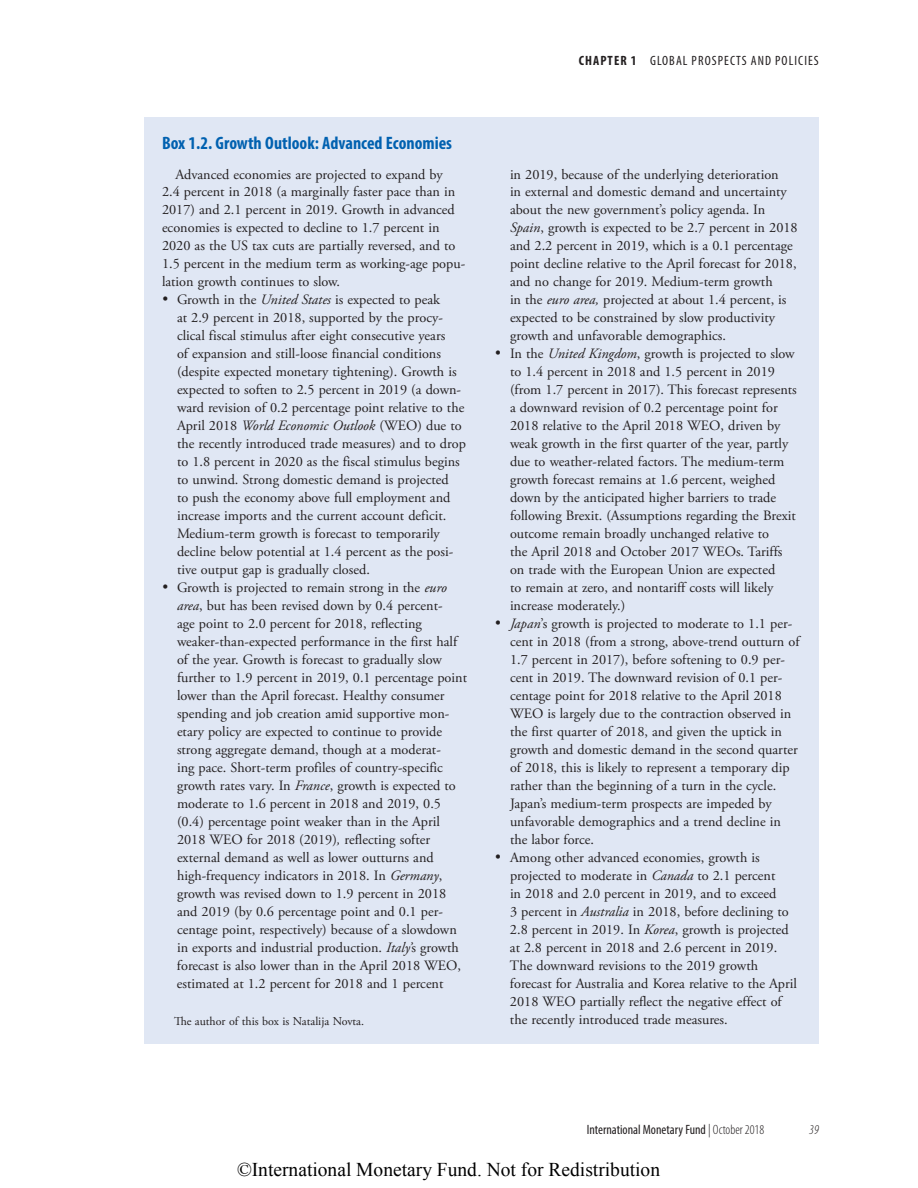
<style>
.page{position:relative;width:918px;height:1188px;background:#fff}
.page>*{position:absolute;margin:0;border:0;box-sizing:border-box;transform-origin:0 0}
.t1{font:19.5px "Times New Roman";color:#000}
.t2{font:700 condensed 18px "Myriad Pro";color:#0161b0}
.t3{font:14.25px/18px "Adobe Garamond Pro";color:#231f20}
.t4{font:condensed 13.5px "Myriad Pro";color:#231f20}
.t5{font:condensed 13.5px "Myriad Pro";letter-spacing:.08em;color:#231f20}
.t6{font:italic 300 condensed 13.5px "Myriad Pro";color:#231f20}
.t7{font:12px "Adobe Garamond Pro";color:#231f20}
.s1{font-style:italic}
.s2{font-weight:700}
.s3{font-weight:300}
</style>
<div class="page">
<div style="left:144px;top:117px;width:675px;height:926px;background:#e0e7f4"></div>
<p class="t2" style="left:162px;top:131px;width:292px">Box 1.2. Growth Outlook: Advanced Economies</p>
<p class="t3" style="left:162px;top:165px;width:305px;text-indent:13px">Advanced economies are projected to expand by<br>2.4 percent in 2018 (a marginally faster pace than in 2017) and 2.1 percent in 2019. Growth in advanced economies is expected to decline to 1.7 percent in 2020 as the US tax cuts are partially reversed, and to 1.5 percent in the medium term as working-age popu&shy;lation growth continues to slow.</p>
<p class="t3" style="left:177px;top:291px;width:290px;text-indent:-15px">• Growth in the <span class="s1">United States</span> is expected to peak<br>at 2.9 percent in 2018, supported by the procy&shy;clical fiscal stimulus after eight consecutive years<br>of expansion and still-loose financial conditions (despite expected monetary tightening). Growth is expected to soften to 2.5 percent in 2019 (a down&shy;ward revision of 0.2 percentage point relative to the April 2018 <span class="s1">World Economic Outlook</span> (WEO) due to the recently introduced trade measures) and to drop to 1.8 percent in 2020 as the fiscal stimulus begins to unwind. Strong domestic demand is projected<br>to push the economy above full employment and increase imports and the current account deficit.<br>Medium-term growth is forecast to temporarily decline below potential at 1.4 percent as the posi&shy;tive output gap is gradually closed.</p>
<p class="t3" style="left:177px;top:579px;width:292px;text-indent:-15px">• Growth is projected to remain strong in the <span class="s1">euro area</span>, but has been revised down by 0.4 percent-<br>age point to 2.0 percent for 2018, reflecting weaker-than-expected performance in the first half of the year. Growth is forecast to gradually slow further to 1.9 percent in 2019, 0.1 percentage point lower than the April forecast. Healthy consumer spending and job creation amid supportive mon&shy;etary policy are expected to continue to provide strong aggregate demand, though at a moderat-<br>ing pace. Short-term profiles of country-specific growth rates vary. In <span class="s1">France</span>, growth is expected to moderate to 1.6 percent in 2018 and 2019, 0.5 (0.4) percentage point weaker than in the April 2018 WEO for 2018 (2019)<span class="s1">,</span> reflecting softer external demand as well as lower outturns and high-frequency indicators in 2018. In <span class="s1">Germany</span>, growth was revised down to 1.9 percent in 2018 and 2019 (by 0.6 percentage point and 0.1 per&shy;centage point, respectively) because of a slowdown in exports and industrial production. <span class="s1">Italy’</span>s growth forecast is also lower than in the April 2018 WEO, estimated at 1.2 percent for 2018 and 1 percent</p>
<p class="t7" style="left:174px;top:1014px;width:192px">The author of this box is Natalija Novta.</p>
<p class="t5" style="left:579px;top:52px;width:241px"><span class="s2">CHAPTER 1</span> GLOBAL PROSPECTS AND POLICIES</p>
<p class="t3" style="left:510px;top:165px;width:289px">in 2019, because of the underlying deterioration<br>in external and domestic demand and uncertainty about the new government’s policy agenda. In <span class="s1">Spain</span>, growth is expected to be 2.7 percent in 2018 and 2.2 percent in 2019, which is a 0.1 percentage point decline relative to the April forecast for 2018, and no change for 2019. Medium-term growth<br>in the <span class="s1">euro area,</span> projected at about 1.4 percent, is expected to be constrained by slow productivity growth and unfavorable demographics.</p>
<p class="t3" style="left:510px;top:345px;width:288px;text-indent:-15px">• In the <span class="s1">United Kingdom</span>, growth is projected to slow to 1.4 percent in 2018 and 1.5 percent in 2019 (from 1.7 percent in 2017). This forecast represents a downward revision of 0.2 percentage point for 2018 relative to the April 2018 WEO, driven by weak growth in the first quarter of the year, partly due to weather-related factors. The medium-term growth forecast remains at 1.6 percent, weighed down by the anticipated higher barriers to trade following Brexit. (Assumptions regarding the Brexit outcome remain broadly unchanged relative to<br>the April 2018 and October 2017 WEOs. Tariffs on trade with the European Union are expected<br>to remain at zero, and nontariff costs will likely increase moderately.)</p>
<p class="t3" style="left:510px;top:615px;width:291px;text-indent:-15px">• <span class="s1">Japan</span>’s growth is projected to moderate to 1.1 per&shy;cent in 2018 (from a strong, above‑trend outturn of 1.7 percent in 2017), before softening to 0.9 per&shy;cent in 2019. The downward revision of 0.1 per&shy;centage point for 2018 relative to the April 2018<br>WEO is largely due to the contraction observed in the first quarter of 2018, and given the uptick in growth and domestic demand in the second quarter of 2018, this is likely to represent a temporary dip rather than the beginning of a turn in the cycle.<br>Japan’s medium-term prospects are impeded by unfavorable demographics and a trend decline in the labor force.</p>
<p class="t3" style="left:510px;top:849px;width:289px;text-indent:-15px">• Among other advanced economies, growth is projected to moderate in <span class="s1">Canada</span> to 2.1 percent<br>in 2018 and 2.0 percent in 2019, and to exceed<br>3 percent in <span class="s1">Australia</span> in 2018, before declining to 2.8 percent in 2019. In <span class="s1">Korea</span>, growth is projected at 2.8 percent in 2018 and 2.6 percent in 2019.<br>The downward revisions to the 2019 growth forecast for Australia and Korea relative to the April 2018 WEO partially reflect the negative effect of the recently introduced trade measures.</p>
<p class="t4" style="left:587px;top:1121px;width:179px">International Monetary Fund <span class="s3">| October 2018</span></p>
<p class="t6" style="left:809px;top:1122px;width:11px">39</p>
<h1 class="t1" style="left:237px;top:1156px;width:425px">©International Monetary Fund. Not for Redistribution</h1>
</div>
